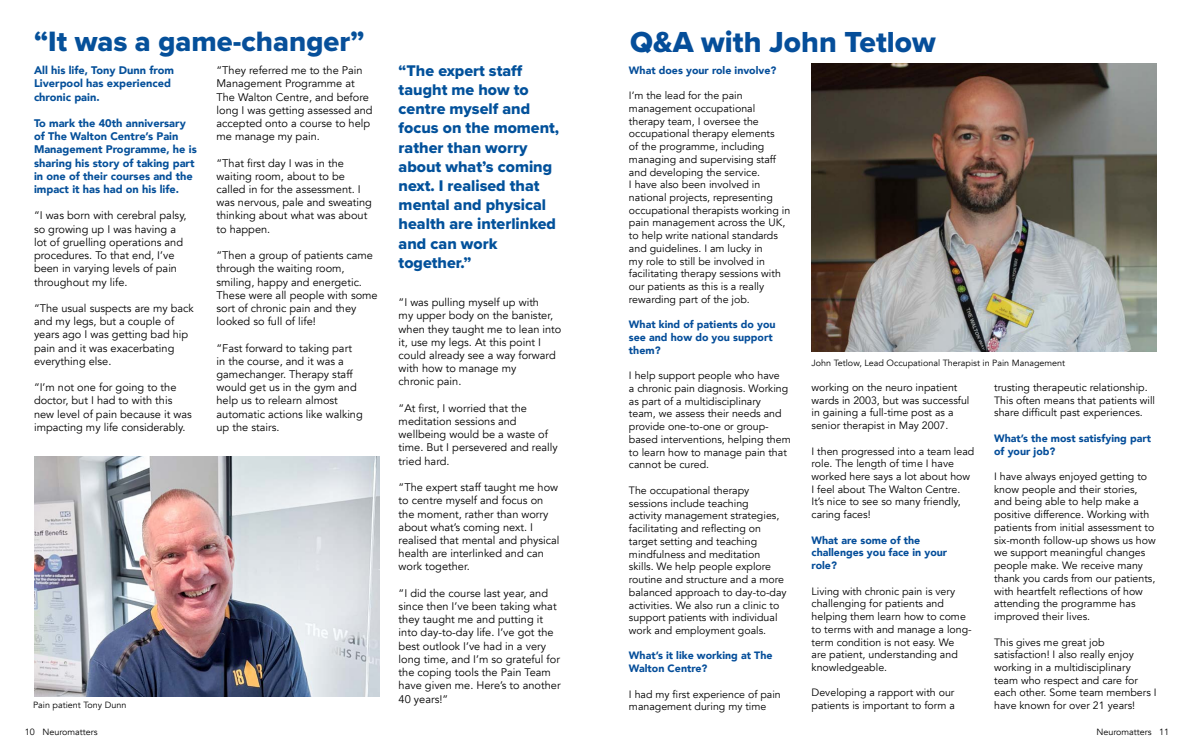
<style>
.page{position:relative;width:1191px;height:752px;background:#fff}
.page>*{position:absolute;margin:0;border:0;box-sizing:border-box;transform-origin:0 0}
.t1{font:30px "Proxima Nova Extrabld";color:#054e9a}
.t2{font:29px "Proxima Nova Extrabld";color:#05509a}
.t3{font:16px/19.2px "Proxima Nova Extrabld";color:#02519b}
.t4{font:11px/13.2px "Avenir";color:#000}
.t5{font:900 11px/13.2px "Avenir";color:#05509a}
.t6{font:10.6px/12.7px "Avenir";color:#000}
.t7{font:900 10.6px/12.7px "Avenir";color:#054e9a}
.t8{font:9px "Avenir";color:#000}
.s1{color:#074f9a}
</style>
<div class="page">
<img style="left:34px;top:456px;width:345px;height:239px">
<img style="left:811px;top:63px;width:346px;height:288px">
<h2 class="t2" style="left:34px;top:20px;width:332px">“It was a game-<span class="s1">changer</span>”</h2>
<h1 class="t1" style="left:630px;top:20px;width:307px">Q&amp;A with John Tetlow</h1>
<p class="t5" style="left:34px;top:63px;width:141px">All his life, Tony Dunn from<br>Liverpool has experienced chronic pain.</p>
<p class="t5" style="left:34px;top:116px;width:164px">To mark the 40th anniversary of The Walton Centre’s Pain<br>Management Programme, he is sharing his story of taking part in one of their courses and the impact it has had on his life.</p>
<p class="t4" style="left:34px;top:209px;width:154px">“I was born with cerebral palsy, so growing up I was having a lot of gruelling operations and procedures. To that end, I’ve been in varying levels of pain throughout my life.</p>
<p class="t4" style="left:34px;top:301px;width:161px">“The usual suspects are my back and my legs, but a couple of years ago I was getting bad hip pain and it was exacerbating everything else.</p>
<p class="t4" style="left:34px;top:381px;width:159px">“I’m not one for going to the doctor, but I had to with this new level of pain because it was impacting my life considerably.</p>
<p class="t4" style="left:216px;top:64px;width:158px">“They referred me to the Pain<br>Management Programme at<br>The Walton Centre, and before long I was getting assessed and accepted onto a course to help me manage my pain.</p>
<p class="t4" style="left:216px;top:156px;width:157px">“That first day I was in the waiting room, about to be called in for the assessment. I was nervous, pale and sweating thinking about what was about to happen.</p>
<p class="t4" style="left:216px;top:249px;width:163px">“Then a group of patients came through the waiting room, smiling, happy and energetic.<br>These were all people with some sort of chronic pain and they looked so full of life!</p>
<p class="t4" style="left:216px;top:341px;width:148px">“Fast forward to taking part in the course, and it was a gamechanger. Therapy staff would get us in the gym and help us to relearn almost automatic actions like walking up the stairs.</p>
<p class="t8" style="left:33px;top:699px;width:95px">Pain patient Tony Dunn</p>
<h3 class="t3" style="left:399px;top:60px;width:162px">“The expert staff taught me how to centre myself and focus on the moment, rather than worry about what’s coming next. I realised that mental and physical health are interlinked and can work together.”</h3>
<p class="t4" style="left:399px;top:296px;width:164px">“I was pulling myself up with<br>my upper body on the banister, when they taught me to lean into it, use my legs. At this point I could already see a way forward with how to manage my<br>chronic pain.</p>
<p class="t4" style="left:399px;top:401px;width:161px">“At first, I worried that the meditation sessions and wellbeing would be a waste of time. But I persevered and really tried hard.</p>
<p class="t4" style="left:399px;top:480px;width:162px">“The expert staff taught me how to centre myself and focus on the moment, rather than worry about what’s coming next. I realised that mental and physical health are interlinked and can work together.</p>
<p class="t4" style="left:399px;top:586px;width:163px">“I did the course last year, and since then I’ve been taking what they taught me and putting it into day-to-day life. I’ve got the best outlook I’ve had in a very long time, and I’m so grateful for the coping tools the Pain Team have given me. Here’s to another<br>40 years!”</p>
<p class="t7" style="left:629px;top:63px;width:149px">What does your role involve?</p>
<p class="t6" style="left:629px;top:89px;width:163px">I’m the lead for the pain management occupational therapy team, I oversee the occupational therapy elements<br>of the programme, including managing and supervising staff and developing the service.<br>I have also been involved in national projects, representing occupational therapists working in pain management across the UK, to help write national standards and guidelines. I am lucky in<br>my role to still be involved in facilitating therapy sessions with our patients as this is a really rewarding part of the job.</p>
<p class="t7" style="left:629px;top:318px;width:148px">What kind of patients do you see and how do you support them?</p>
<p class="t6" style="left:629px;top:369px;width:163px">I help support people who have<br>a chronic pain diagnosis. Working as part of a multidisciplinary<br>team, we assess their needs and provide one-to-one or group&shy;based interventions, helping them to learn how to manage pain that cannot be cured.</p>
<p class="t6" style="left:629px;top:484px;width:159px">The occupational therapy sessions include teaching<br>activity management strategies, facilitating and reflecting on target setting and teaching mindfulness and meditation skills. We help people explore routine and structure and a more balanced approach to day-to-day activities. We also run a clinic to support patients with individual work and employment goals.</p>
<p class="t7" style="left:629px;top:648px;width:145px">What’s it like working at The<br>Walton Centre?</p>
<p class="t6" style="left:629px;top:687px;width:153px">I had my first experience of pain management during my time</p>
<p class="t8" style="left:811px;top:357px;width:255px">John Tetlow, Lead Occupational Therapist in Pain Management</p>
<p class="t6" style="left:811px;top:381px;width:159px">working on the neuro inpatient wards in 2003, but was successful in gaining a full-time post as a senior therapist in May 2007.</p>
<p class="t6" style="left:811px;top:444px;width:164px">I then progressed into a team lead role. The length of time I have worked here says a lot about how<br>I feel about The Walton Centre.<br>It’s nice to see so many friendly, caring faces!</p>
<p class="t7" style="left:811px;top:533px;width:137px">What are some of the challenges you face in your role?</p>
<p class="t6" style="left:811px;top:584px;width:162px">Living with chronic pain is very challenging for patients and helping them learn how to come to terms with and manage a long&shy;term condition is not easy. We are patient, understanding and knowledgeable.</p>
<p class="t6" style="left:811px;top:686px;width:145px">Developing a rapport with our patients is important to form a</p>
<p class="t6" style="left:994px;top:381px;width:162px">trusting therapeutic relationship.<br>This often means that patients will share difficult past experiences.</p>
<p class="t7" style="left:994px;top:431px;width:158px">What’s the most satisfying part of your job?</p>
<p class="t6" style="left:994px;top:470px;width:163px">I have always enjoyed getting to know people and their stories, and being able to help make a positive difference. Working with patients from initial assessment to six-month follow-up shows us how we support meaningful changes people make. We receive many thank you cards from our patients, with heartfelt reflections of how attending the programme has improved their lives.</p>
<p class="t6" style="left:994px;top:635px;width:164px">This gives me great job satisfaction! I also really enjoy working in a multidisciplinary team who respect and care for each other. Some team members I have known for over 21 years!</p>
<p class="t8" style="left:25px;top:726px;width:74px">10 Neuromatters</p>
<p class="t8" style="left:1096px;top:726px;width:74px">Neuromatters 11</p>
</div>
